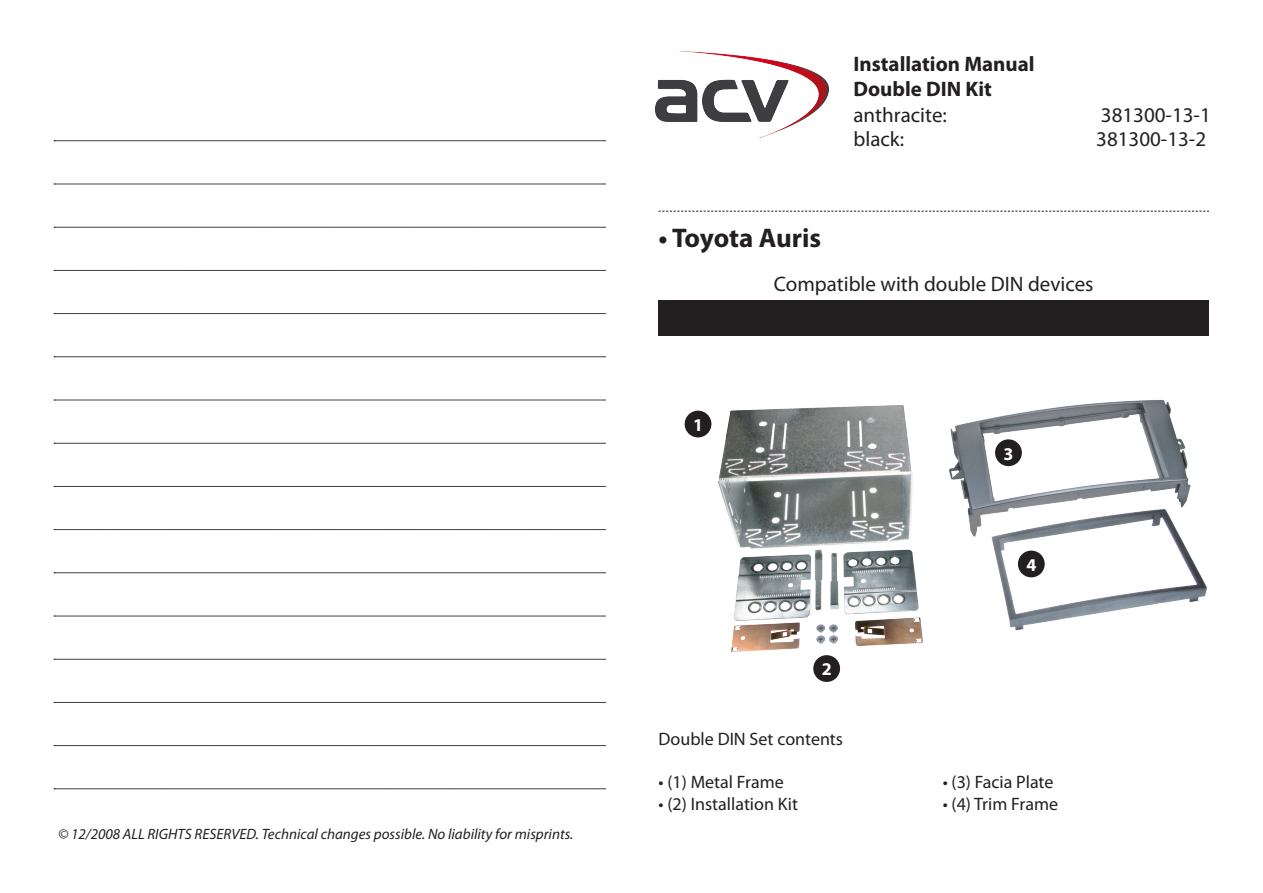
<style>
.page{position:relative;width:1263px;height:893px;background:#fff}
.page>*{position:absolute;margin:0;border:0;box-sizing:border-box;transform-origin:0 0}
.t1{font:700 27px "Myriad Pro";color:#231f20}
.t2{font:21px "Myriad Pro";color:#231f20}
.t3{font:700 21px "Myriad Pro";color:#231f20}
.t4{font:18px "Myriad Pro";color:#231f20}
.t5{font:700 18px "Myriad Pro";color:#fff}
.t6{font:italic 15px "Myriad Pro";color:#231f20}
</style>
<div class="page">
<img style="left:684px;top:400px;width:523px;height:282px">
<div style="left:658px;top:300px;width:551px;height:36px;background:#231f20"></div>
<svg style="left:658px;top:211px;width:551px;height:1px"></svg>
<svg style="left:54px;top:141px;width:551px;height:1px"></svg>
<svg style="left:54px;top:184px;width:551px;height:1px"></svg>
<svg style="left:54px;top:227px;width:551px;height:1px"></svg>
<svg style="left:54px;top:270px;width:551px;height:1px"></svg>
<svg style="left:54px;top:313px;width:551px;height:1px"></svg>
<svg style="left:54px;top:357px;width:551px;height:1px"></svg>
<svg style="left:54px;top:400px;width:551px;height:1px"></svg>
<svg style="left:54px;top:443px;width:551px;height:1px"></svg>
<svg style="left:54px;top:486px;width:551px;height:1px"></svg>
<svg style="left:54px;top:529px;width:551px;height:1px"></svg>
<svg style="left:54px;top:573px;width:551px;height:1px"></svg>
<svg style="left:54px;top:616px;width:551px;height:1px"></svg>
<svg style="left:54px;top:659px;width:551px;height:1px"></svg>
<svg style="left:54px;top:702px;width:551px;height:1px"></svg>
<svg style="left:54px;top:745px;width:551px;height:1px"></svg>
<svg style="left:54px;top:789px;width:551px;height:1px"></svg>
<img style="left:656px;top:52px;width:173px;height:86px">
<p class="t6" style="left:58px;top:825px;width:517px">© 12/2008 ALL RIGHTS RESERVED. Technical changes possible. No liability for misprints.</p>
<p class="t1" style="left:658px;top:221px;width:164px">• Toyota Auris</p>
<p class="t3" style="left:853px;top:50px;width:183px">Installation Manual</p>
<p class="t3" style="left:853px;top:76px;width:140px">Double DIN Kit</p>
<p class="t2" style="left:853px;top:102px;width:95px">anthracite:</p>
<p class="t2" style="left:1101px;top:102px;width:111px">381300-13-1</p>
<p class="t2" style="left:853px;top:126px;width:52px">black:</p>
<p class="t2" style="left:1096px;top:126px;width:111px">381300-13-2</p>
<p class="t5" style="left:693px;top:413px;width:11px">1</p>
<p class="t2" style="left:774px;top:271px;width:321px">Compatible with double DIN devices</p>
<p class="t5" style="left:822px;top:657px;width:11px">2</p>
<p class="t5" style="left:1003px;top:442px;width:11px">3</p>
<p class="t5" style="left:1026px;top:553px;width:11px">4</p>
<p class="t4" style="left:658px;top:728px;width:186px">Double DIN Set contents</p>
<p class="t4" style="left:658px;top:771px;width:127px">• (1) Metal Frame</p>
<p class="t4" style="left:658px;top:793px;width:141px">• (2) Installation Kit</p>
<p class="t4" style="left:943px;top:771px;width:112px">• (3) Facia Plate</p>
<p class="t4" style="left:943px;top:793px;width:117px">• (4) Trim Frame</p>
</div>
